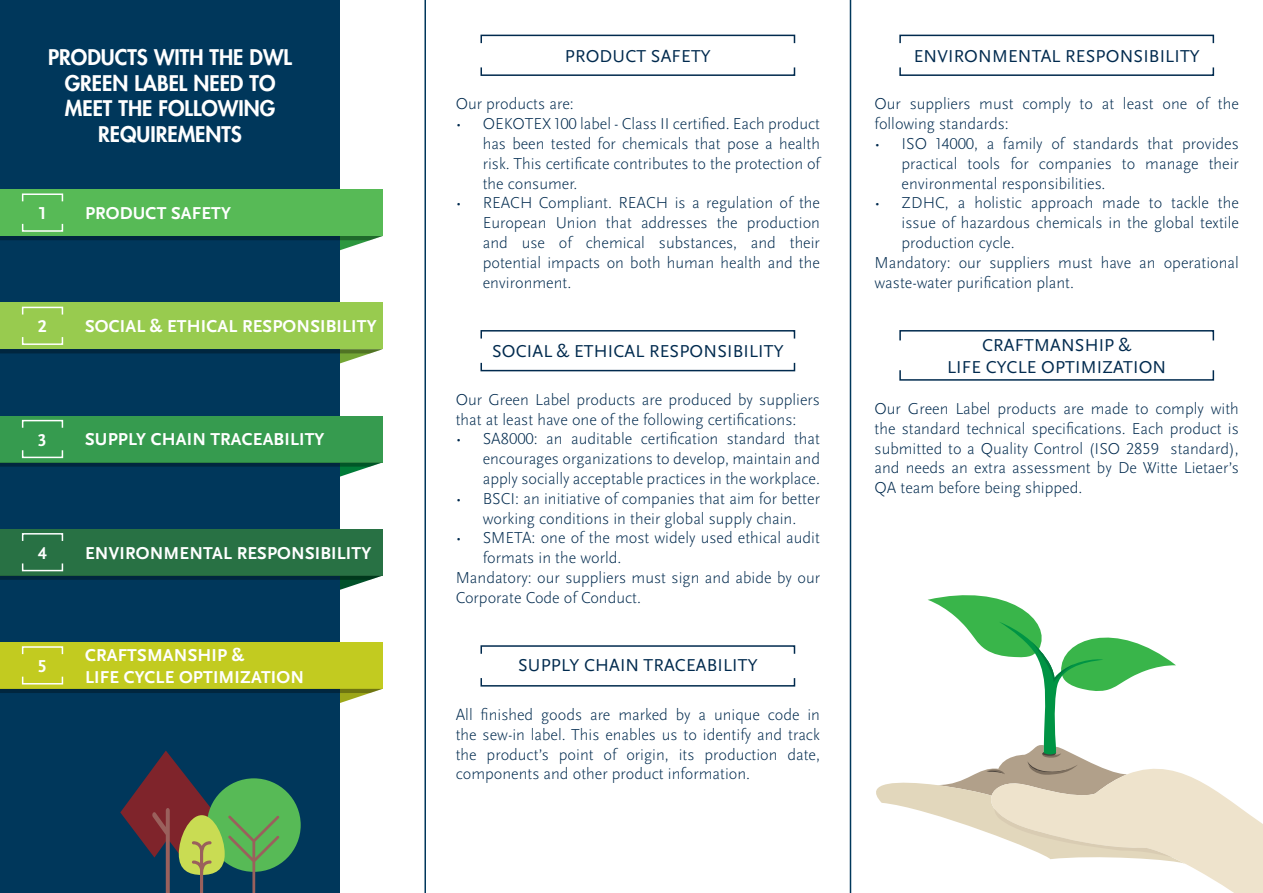
<style>
.page{position:relative;width:1263px;height:893px;background:#fff}
.page>*{position:absolute;margin:0;border:0;box-sizing:border-box;transform-origin:0 0}
.t1{font:800 21px/25.5px "Futura Std";color:#fff;text-align:center}
.t2{font:700 18px/21.6px "Scala Sans OT";letter-spacing:.01em;color:#fff}
.t3{font:18px/21.6px "Scala Sans OT";letter-spacing:.01em;color:#002a4e;text-align:center}
.t4{font:300 16.5px/19.8px "Scala Sans OT";color:#002a4e;text-align:justify}
</style>
<div class="page">
<div style="left:0;top:0;width:340px;height:893px;background:#00375b"></div>
<div style="left:207px;top:778px;width:94px;height:94px;background:#57ba56;border-radius:50%"></div>
<svg style="left:228px;top:815px;width:51px;height:78px"></svg>
<svg style="left:179px;top:815px;width:46px;height:60px"></svg>
<svg style="left:120px;top:750px;width:94px;height:143px"></svg>
<div style="left:0;top:189px;width:383px;height:47px;background:#57ba56"></div>
<svg style="left:21px;top:193px;width:43px;height:9px"></svg>
<div style="left:0;top:302px;width:383px;height:47px;background:#98cb4f"></div>
<svg style="left:21px;top:306px;width:43px;height:9px"></svg>
<div style="left:0;top:416px;width:383px;height:46px;background:#369b4f"></div>
<svg style="left:21px;top:419px;width:43px;height:9px"></svg>
<div style="left:0;top:529px;width:383px;height:47px;background:#287144"></div>
<svg style="left:21px;top:533px;width:43px;height:8px"></svg>
<div style="left:0;top:642px;width:383px;height:47px;background:#c2cb20"></div>
<svg style="left:21px;top:646px;width:43px;height:9px"></svg>
<svg style="left:480px;top:362px;width:316px;height:10px"></svg>
<svg style="left:480px;top:330px;width:316px;height:9px"></svg>
<svg style="left:480px;top:678px;width:316px;height:9px"></svg>
<svg style="left:480px;top:645px;width:316px;height:9px"></svg>
<svg style="left:899px;top:370px;width:316px;height:11px"></svg>
<svg style="left:899px;top:330px;width:316px;height:11px"></svg>
<svg style="left:480px;top:67px;width:316px;height:9px"></svg>
<svg style="left:480px;top:34px;width:316px;height:10px"></svg>
<svg style="left:899px;top:67px;width:316px;height:9px"></svg>
<svg style="left:899px;top:34px;width:316px;height:10px"></svg>
<svg style="left:876px;top:595px;width:387px;height:298px"></svg>
<svg style="left:0;top:223px;width:383px;height:28px"></svg>
<svg style="left:0;top:337px;width:383px;height:27px"></svg>
<svg style="left:0;top:450px;width:383px;height:27px"></svg>
<svg style="left:0;top:563px;width:382px;height:27px"></svg>
<svg style="left:0;top:676px;width:382px;height:27px"></svg>
<hr style="left:424px;top:0;width:2px;height:893px;background:#00375b">
<hr style="left:850px;top:0;width:1px;height:893px;background:#00375b">
<p class="t1" style="left:48px;top:45px;width:245px">PRODUCTS WITH THE DWL<br>GREEN LABEL NEED TO<br>MEET THE FOLLOWING<br>REQUIREMENTS</p>
<p class="t2" style="left:39px;top:203px;width:9px">1</p>
<p class="t2" style="left:85px;top:203px;width:147px">PRODUCT SAFETY</p>
<p class="t2" style="left:38px;top:316px;width:10px">2</p>
<p class="t2" style="left:85px;top:316px;width:293px">SOCIAL &amp; ETHICAL RESPONSIBILITY</p>
<p class="t2" style="left:38px;top:429px;width:10px">3</p>
<p class="t2" style="left:85px;top:429px;width:241px">SUPPLY CHAIN TRACEABILITY</p>
<p class="t2" style="left:38px;top:542px;width:10px">4</p>
<p class="t2" style="left:85px;top:542px;width:288px">ENVIRONMENTAL RESPONSIBILITY</p>
<p class="t2" style="left:38px;top:656px;width:10px">5</p>
<p class="t2" style="left:85px;top:645px;width:221px">CRAFTSMANSHIP &amp;<br>LIFE CYCLE OPTIMIZATION</p>
<p class="t3" style="left:565px;top:46px;width:147px">PRODUCT SAFETY</p>
<p class="t4" style="left:456px;top:94px;width:120px">Our products are:</p>
<p class="t4" style="left:483px;top:114px;width:339px;text-indent:-27px">• OEKOTEX 100 label - Class II certified. Each product has been tested for chemicals that pose a health risk. This certificate contributes to the protection of the consumer.</p>
<p class="t4" style="left:483px;top:193px;width:339px;text-indent:-27px">• REACH Compliant. REACH is a regulation of the European Union that addresses the production and use of chemical substances, and their potential impacts on both human health and the environment.</p>
<p class="t3" style="left:492px;top:341px;width:293px">SOCIAL &amp; ETHICAL RESPONSIBILITY</p>
<p class="t4" style="left:456px;top:390px;width:366px">Our Green Label products are produced by suppliers that at least have one of the following certifications:</p>
<p class="t4" style="left:483px;top:429px;width:339px;text-indent:-27px">• SA8000: an auditable certification standard that encourages organizations to develop, maintain and apply socially acceptable practices in the workplace.</p>
<p class="t4" style="left:456px;top:489px;width:366px;text-align:center">• BSCI: an initiative of companies that aim for better working conditions in their global supply chain.</p>
<p class="t4" style="left:456px;top:528px;width:366px">• SMETA: one of the most widely used ethical audit</p>
<p class="t4" style="left:483px;top:548px;width:140px">formats in the world.</p>
<p class="t4" style="left:456px;top:568px;width:366px">Mandatory: our suppliers must sign and abide by our</p>
<p class="t4" style="left:456px;top:588px;width:187px">Corporate Code of Conduct.</p>
<p class="t3" style="left:518px;top:655px;width:241px">SUPPLY CHAIN TRACEABILITY</p>
<p class="t4" style="left:456px;top:705px;width:366px">All finished goods are marked by a unique code in the sew-in label. This enables us to identify and track the product’s point of origin, its production date, components and other product information.</p>
<p class="t3" style="left:914px;top:46px;width:288px">ENVIRONMENTAL RESPONSIBILITY</p>
<p class="t4" style="left:874px;top:94px;width:366px">Our suppliers must comply to at least one of the following standards:</p>
<p class="t4" style="left:901px;top:134px;width:339px;text-indent:-27px">• ISO 14000, a family of standards that provides practical tools for companies to manage their environmental responsibilities.</p>
<p class="t4" style="left:874px;top:193px;width:366px">• ZDHC, a holistic approach made to tackle the</p>
<p class="t4" style="left:901px;top:213px;width:339px">issue of hazardous chemicals in the global textile</p>
<p class="t4" style="left:901px;top:233px;width:115px">production cycle.</p>
<p class="t4" style="left:874px;top:253px;width:366px">Mandatory: our suppliers must have an operational</p>
<p class="t4" style="left:874px;top:273px;width:201px">waste-water purification plant.</p>
<p class="t3" style="left:947px;top:335px;width:221px">CRAFTMANSHIP &amp;<br>LIFE CYCLE OPTIMIZATION</p>
<p class="t4" style="left:874px;top:399px;width:366px">Our Green Label products are made to comply with the standard technical specifications. Each product is submitted to a Quality Control (ISO 2859 standard), and needs an extra assessment by De Witte Lietaer’s QA team before being shipped.</p>
</div>
